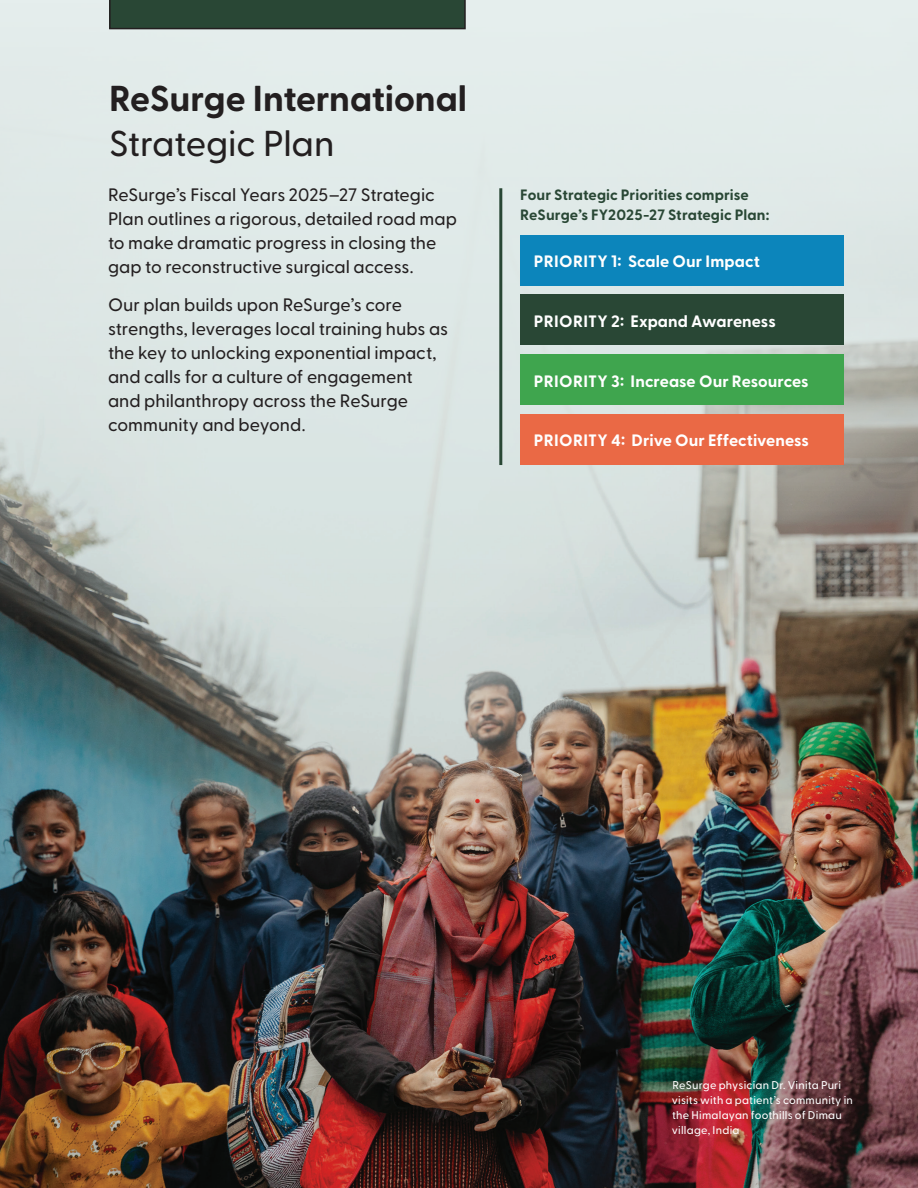
<style>
.page{position:relative;width:918px;height:1188px;background:#fff}
.page>*{position:absolute;margin:0;border:0;box-sizing:border-box;transform-origin:0 0}
.T2_Page_Title{font:700 36px/45px "Greycliff CF";letter-spacing:-.005em;color:#231f20}
.k1{font:500 18px/24px "Greycliff CF";color:#231f20}
.P1{font:700 16.5px "Greycliff CF";letter-spacing:.005em;color:#fff}
.P1-2{font:700 15px/19.5px "Greycliff CF";letter-spacing:.005em;color:#294735}
.C1_CAPTION{font:500 11.25px/15px "Greycliff CF";letter-spacing:.02em;color:#fff}
.s1{font-weight:500}
</style>
<div class="page">
<img style="left:0;top:0;width:918px;height:1188px">
<div style="left:520px;top:235px;width:324px;height:50px;background:#0c85bb"></div>
<div style="left:520px;top:295px;width:324px;height:50px;background:#294735"></div>
<div style="left:520px;top:355px;width:324px;height:50px;background:#3fa54e"></div>
<div style="left:520px;top:415px;width:324px;height:50px;background:#ea6945"></div>
<hr style="left:499px;top:188px;width:3px;height:277px;background:#294735">
<div style="left:109px;top:0;width:357px;height:29px;background:#294735"></div>
<p class="T2_Page_Title" style="left:109px;top:74px;width:359px">ReSurge International<br><span class="s1">Strategic Plan</span></p>
<p class="k1" style="left:108px;top:182px;width:351px">ReSurge’s Fiscal Years 2025–27 Strategic Plan outlines a rigorous, detailed road map to make dramatic progress in closing the gap to reconstructive surgical access.</p>
<p class="k1" style="left:108px;top:291px;width:342px">Our plan builds upon ReSurge’s core strengths, leverages local training hubs as the key to unlocking exponential impact, and calls for a culture of engagement and philanthropy across the ReSurge community and beyond.</p>
<p class="P1-2" style="left:520px;top:185px;width:251px">Four Strategic Priorities comprise<br>ReSurge’s FY2025-27 Strategic Plan:</p>
<p class="P1" style="left:534px;top:248px;width:227px">PRIORITY 1: Scale Our Impact</p>
<p class="P1" style="left:534px;top:308px;width:243px">PRIORITY 2: Expand Awareness</p>
<p class="P1" style="left:534px;top:368px;width:276px">PRIORITY 3: Increase Our Resources</p>
<p class="P1" style="left:534px;top:428px;width:277px">PRIORITY 4: Drive Our Effectiveness</p>
<p class="C1_CAPTION" style="left:672px;top:1077px;width:183px">ReSurge physician Dr. Vinita Puri visits with a patient’s community in the Himalayan foothills of Dimau village, India</p>
</div>
